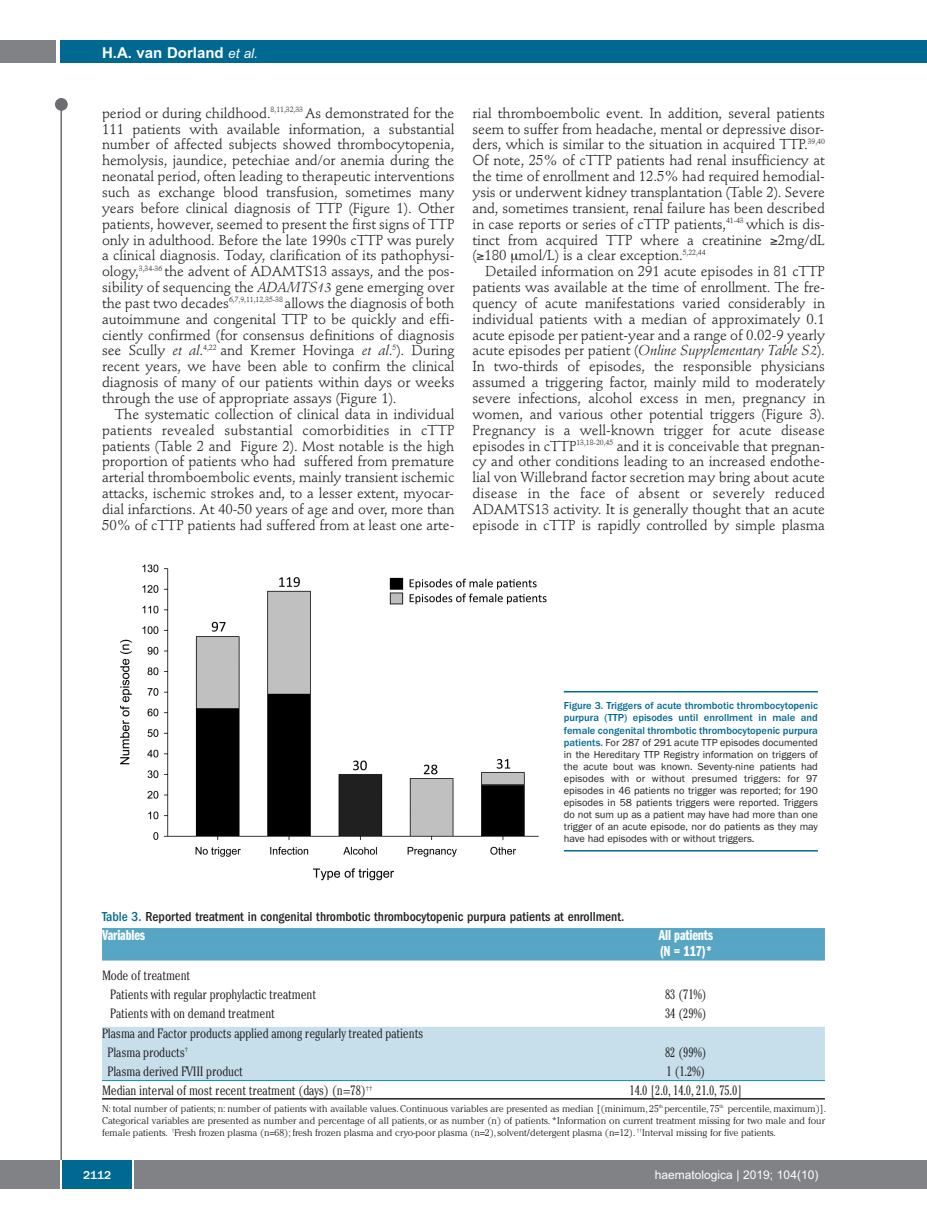
<style>
.page{position:relative;width:927px;height:1225px;background:#fff}
.page>*{position:absolute;margin:0;border:0;box-sizing:border-box;transform-origin:0 0}
.t1{font:15px/16px "Franklin Gothic Demi Cmpr";letter-spacing:-.01em;color:#fff}
.t2{font:700 15px "Arial";color:#fff}
.t3{font:14.25px/15.9px "Stempel Schneidler";letter-spacing:-.005em;color:#231f20;text-align:justify}
.t4{font:300 condensed 13.5px/19.2px "Cheltenham";letter-spacing:-.01em;color:#231f20}
.t5{font:500 condensed 13.5px "Franklin Gothic";color:#231f20}
.t6{font:12px "Arial";color:#fff}
.t7{font:500 12px "Franklin Gothic";color:#fff}
.t8{font:10.5px/12px "Franklin Gothic";color:#231f20;text-align:justify}
.t9{font:300 9.75px/12px "Cheltenham";color:#231f20}
.s1{font-weight:400;font-style:italic;font-size:13.5px}
.s2{font-style:italic}
.s3{font-weight:500;color:#006991}
.s4{color:#006991}
</style>
<div class="page">
<div style="left:911px;top:40px;width:16px;height:22px;background:#006991"></div>
<div style="left:910px;top:1160px;width:17px;height:28px;background:#808285"></div>
<div style="left:55px;top:98px;width:13px;height:13px;background:#6c6d70;border-radius:50%"></div>
<hr style="left:60px;top:101px;width:2px;height:1061px;background:#6c6d70">
<div style="left:60px;top:40px;width:852px;height:22px;background:#006991"></div>
<div style="left:0;top:40px;width:56px;height:22px;background:#808285"></div>
<div style="left:0;top:1160px;width:911px;height:28px;background:#808285"></div>
<div style="left:62px;top:1160px;width:71px;height:28px;background:#006991"></div>
<hr style="left:60px;top:1160px;width:2px;height:28px;background:#fff">
<svg style="left:133px;top:1160px;width:1px;height:28px"></svg>
<img style="left:120px;top:564px;width:427px;height:317px">
<hr style="left:564px;top:691px;width:254px;height:1px;background:#006991">
<hr style="left:564px;top:850px;width:254px;height:1px;background:#006991">
<div style="left:102px;top:928px;width:723px;height:16px;background:#56a5c4"></div>
<div style="left:102px;top:944px;width:723px;height:16px;background:#56a5c4"></div>
<div style="left:102px;top:1026px;width:723px;height:15px;background:#c6dfeb"></div>
<div style="left:102px;top:1041px;width:723px;height:20px;background:#c6dfeb"></div>
<div style="left:102px;top:1060px;width:723px;height:20px;background:#c6dfeb"></div>
<hr style="left:102px;top:1080px;width:723px;height:1px;background:#0d8aaf">
<hr style="left:102px;top:1098px;width:723px;height:1px;background:#231f20">
<p class="t2" style="left:102px;top:44px;width:157px">H.A. van Dorland <span class="s1">et al.</span></p>
<p class="t3" style="left:102px;top:106px;width:354px">period or during childhood.<sup>8,11,32,33</sup> As demonstrated for the 111 patients with available information, a substantial number of affected subjects showed thrombocytopenia, hemolysis, jaundice, petechiae and/or anemia during the neonatal period, often leading to therapeutic interventions such as exchange blood transfusion, sometimes many years before clinical diagnosis of TTP (Figure 1). Other patients, however, seemed to present the first signs of TTP only in adulthood. Before the late 1990s cTTP was purely a clinical diagnosis. Today, clarification of its pathophysi&shy;ology,<sup>3,34-36</sup> the advent of ADAMTS13 assays, and the pos&shy;sibility of sequencing the <span class="s2">ADAMTS13</span> gene emerging over the past two decades<sup>6,7,9,11,12,35-38</sup> allows the diagnosis of both autoimmune and congenital TTP to be quickly and effi&shy;ciently confirmed (for consensus definitions of diagnosis see Scully <span class="s2">et al</span>.<sup>4,22</sup> and Kremer Hovinga <span class="s2">et al</span>.<sup>5</sup>). During recent years, we have been able to confirm the clinical diagnosis of many of our patients within days or weeks through the use of appropriate assays (Figure 1).</p>
<p class="t3" style="left:102px;top:407px;width:354px;text-indent:13px">The systematic collection of clinical data in individual patients revealed substantial comorbidities in cTTP patients (Table 2 and Figure 2). Most notable is the high proportion of patients who had suffered from premature arterial thromboembolic events, mainly transient ischemic attacks, ischemic strokes and, to a lesser extent, myocar&shy;dial infarctions. At 40-50 years of age and over, more than 50% of cTTP patients had suffered from at least one arte-</p>
<p class="t3" style="left:472px;top:106px;width:354px">rial thromboembolic event. In addition, several patients seem to suffer from headache, mental or depressive disor&shy;ders, which is similar to the situation in acquired TTP.<sup>39,40<br></sup>Of note, 25% of cTTP patients had renal insufficiency at the time of enrollment and 12.5% had required hemodial&shy;ysis or underwent kidney transplantation (Table 2). Severe and, sometimes transient, renal failure has been described in case reports or series of cTTP patients,<sup>41-43</sup> which is dis&shy;tinct from acquired TTP where a creatinine ≥2mg/dL (≥180 mol/L) is a clear exception.<sup>5,22,44</sup></p>
<p class="t3" style="left:472px;top:265px;width:354px;text-indent:13px">Detailed information on 291 acute episodes in 81 cTTP patients was available at the time of enrollment. The fre&shy;quency of acute manifestations varied considerably in individual patients with a median of approximately 0.1 acute episode per patient-year and a range of 0.02-9 yearly acute episodes per patient (<span class="s2">Online Supplementary Table S2</span>).<br>In two-thirds of episodes, the responsible physicians assumed a triggering factor, mainly mild to moderately severe infections, alcohol excess in men, pregnancy in women, and various other potential triggers (Figure 3).<br>Pregnancy is a well-known trigger for acute disease episodes in cTTP<sup>13,18-20,45</sup> and it is conceivable that pregnan&shy;cy and other conditions leading to an increased endothe&shy;lial von Willebrand factor secretion may bring about acute disease in the face of absent or severely reduced ADAMTS13 activity. It is generally thought that an acute episode in cTTP is rapidly controlled by simple plasma</p>
<p class="t8" style="left:564px;top:700px;width:256px"><span class="s3">Figure 3. Triggers of acute thrombotic thrombocytopenic purpura (TTP) episodes until enrollment in male and female congenital thrombotic thrombocytopenic purpura patients.</span> For 287 of 291 acute TTP episodes documented in the Hereditary TTP Registry information on triggers of the acute bout was known. Seventy-nine patients had episodes with or without presumed triggers: for 97 episodes in 46 patients no trigger was reported; for 190 episodes in 58 patients triggers were reported. Triggers do not sum up as a patient may have had more than one trigger of an acute episode, nor do patients as they may have had episodes with or without triggers.</p>
<p class="t5" style="left:102px;top:912px;width:524px"><span class="s4">Table 3.</span> Reported treatment in congenital thrombotic thrombocytopenic purpura patients at enrollment.</p>
<p class="t1" style="left:102px;top:928px;width:45px">Variables</p>
<p class="t1" style="left:659px;top:928px;width:56px">All patients (N = 117)*</p>
<p class="t4" style="left:110px;top:966px;width:207px;text-indent:-8px">Mode of treatment<br>Patients with regular prophylactic treatment</p>
<p class="t4" style="left:665px;top:986px;width:43px">83 (71%)</p>
<p class="t4" style="left:110px;top:1005px;width:166px">Patients with on demand treatment</p>
<p class="t4" style="left:665px;top:1005px;width:43px">34 (29%)</p>
<p class="t4" style="left:108px;top:1024px;width:318px;text-indent:-5px">Plasma and Factor products applied among regularly treated patients<br>Plasma products<sup>†</sup></p>
<p class="t4" style="left:665px;top:1044px;width:43px">82 (99%)</p>
<p class="t4" style="left:108px;top:1063px;width:137px">Plasma derived FVIII product</p>
<p class="t4" style="left:666px;top:1063px;width:41px">1 (1.2%)</p>
<p class="t4" style="left:102px;top:1082px;width:272px">Median interval of most recent treatment (days) (n=78)<sup>††</sup></p>
<p class="t4" style="left:630px;top:1082px;width:114px">14.0 [2.0, 14.0, 21.0, 75.0]</p>
<p class="t9" style="left:102px;top:1103px;width:726px">N: total number of patients; n: number of patients with available values.Continuous variables are presented as median [(minimum, 25<sup>th</sup> percentile, 75<sup>th</sup> percentile, maximum)].<br>Categorical variables are presented as number and percentage of all patients, or as number (n) of patients. *Information on current treatment missing for two male and four female patients. <sup>†</sup>Fresh frozen plasma (n=68); fresh frozen plasma and cryo-poor plasma (n=2),solvent/detergent plasma (n=12). <sup>††</sup>Interval missing for five patients.</p>
<p class="t7" style="left:83px;top:1167px;width:30px">2112</p>
<p class="t6" style="left:655px;top:1167px;width:165px">haematologica | 2019; 104(10)</p>
</div>
